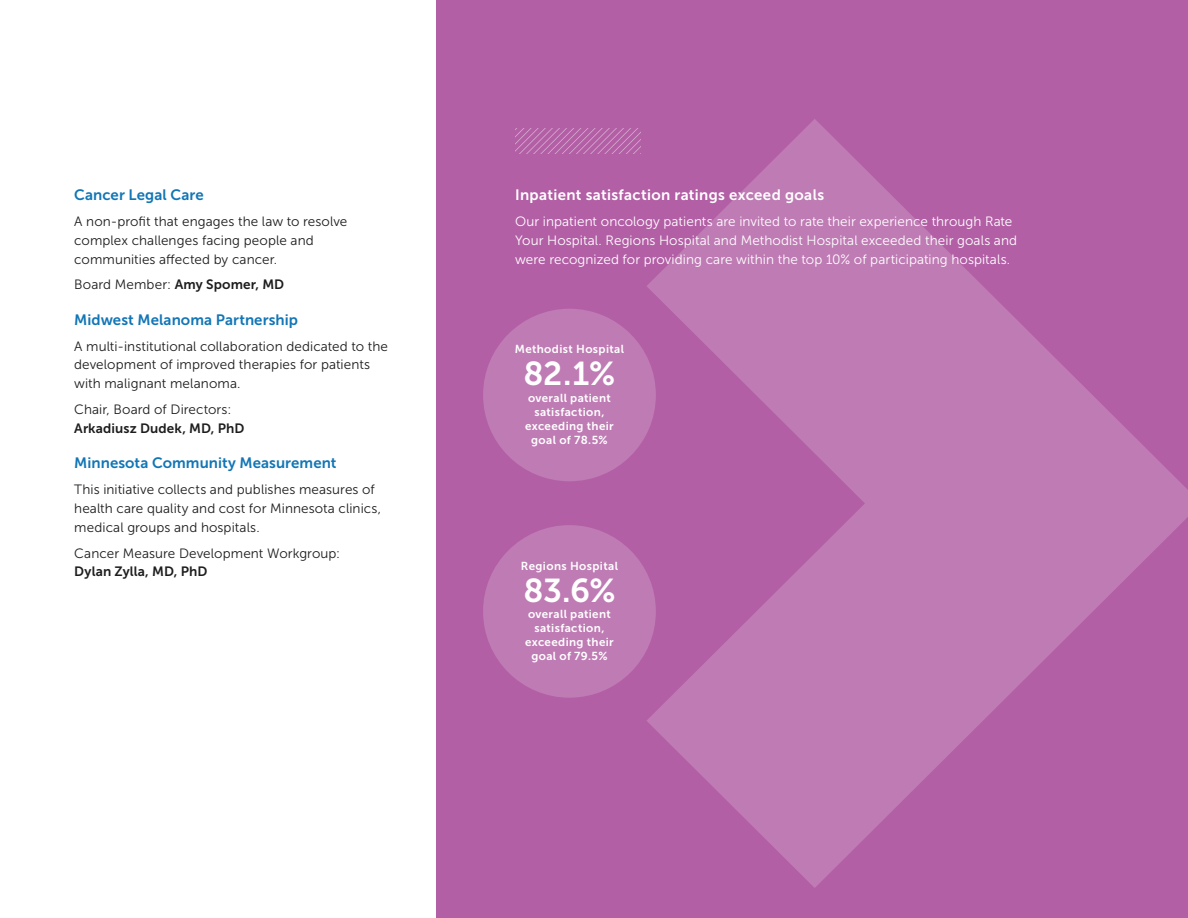
<style>
.page{position:relative;width:1188px;height:918px;background:#fff}
.page>*{position:absolute;margin:0;border:0;box-sizing:border-box;transform-origin:0 0}
.t1{font:33px "Museo Sans 700";color:#fff}
.t2{font:15px "Museo Sans 700";letter-spacing:.005em;color:#1276b6}
.t3{font:15px "Museo Sans 700";letter-spacing:.025em;color:#fff}
.t4{font:13.5px/18.9px "Museo Sans 300";letter-spacing:.005em;color:#1e1d1e}
.t5{font:13.5px/18.9px "Museo Sans 300";letter-spacing:.005em;color:#fff}
.t6{font:13.5px "Museo Sans 700";letter-spacing:.01em;color:#1e1d1e}
.t7{font:11.55px/14px "Museo Sans 700";letter-spacing:.035em;color:#fff;text-align:center}
.s1{font-family:"Museo Sans 700"}
</style>
<div class="page">
<div style="left:436px;top:0;width:752px;height:918px;background:#b35fa6"></div>
<svg style="left:647px;top:119px;width:541px;height:769px"></svg>
<div style="left:483px;top:309px;width:173px;height:172px;background:#bf7bb4;border-radius:50%"></div>
<div style="left:483px;top:525px;width:173px;height:173px;background:#bf7bb4;border-radius:50%"></div>
<svg style="left:515px;top:129px;width:126px;height:24px"></svg>
<p class="t2" style="left:74px;top:187px;width:131px">Cancer Legal Care</p>
<p class="t4" style="left:74px;top:212px;width:275px">A non-profit that engages the law to resolve complex challenges facing people and communities affected by cancer.</p>
<p class="t4" style="left:74px;top:275px;width:212px">Board Member: <span class="s1">Amy Spomer, MD</span></p>
<p class="t2" style="left:74px;top:311px;width:225px">Midwest Melanoma Partnership</p>
<p class="t4" style="left:74px;top:337px;width:315px">A multi-institutional collaboration dedicated to the development of improved therapies for patients with malignant melanoma.</p>
<p class="t4" style="left:74px;top:400px;width:159px">Chair, Board of Directors:</p>
<p class="t6" style="left:74px;top:421px;width:172px">Arkadiusz Dudek, MD, PhD</p>
<p class="t2" style="left:74px;top:455px;width:264px">Minnesota Community Measurement</p>
<p class="t4" style="left:74px;top:480px;width:308px">This initiative collects and publishes measures of health care quality and cost for Minnesota clinics, medical groups and hospitals.</p>
<p class="t4" style="left:74px;top:544px;width:267px">Cancer Measure Development Workgroup:</p>
<p class="t6" style="left:74px;top:564px;width:135px">Dylan Zylla, MD, PhD</p>
<p class="t3" style="left:515px;top:187px;width:311px">Inpatient satisfaction ratings exceed goals</p>
<p class="t5" style="left:515px;top:212px;width:504px">Our inpatient oncology patients are invited to rate their experience through Rate<br>Your Hospital. Regions Hospital and Methodist Hospital exceeded their goals and were recognized for providing care within the top 10% of participating hospitals.</p>
<p class="t7" style="left:515px;top:342px;width:111px">Methodist Hospital</p>
<p class="t7" style="left:525px;top:391px;width:90px">overall patient satisfaction, exceeding their goal of 78.5%</p>
<h1 class="t1" style="left:524px;top:355px;width:93px">82.1%</h1>
<p class="t7" style="left:521px;top:559px;width:99px">Regions Hospital</p>
<p class="t7" style="left:525px;top:607px;width:90px">overall patient satisfaction, exceeding their goal of 79.5%</p>
<h1 class="t1" style="left:523px;top:572px;width:93px">83.6%</h1>
</div>
